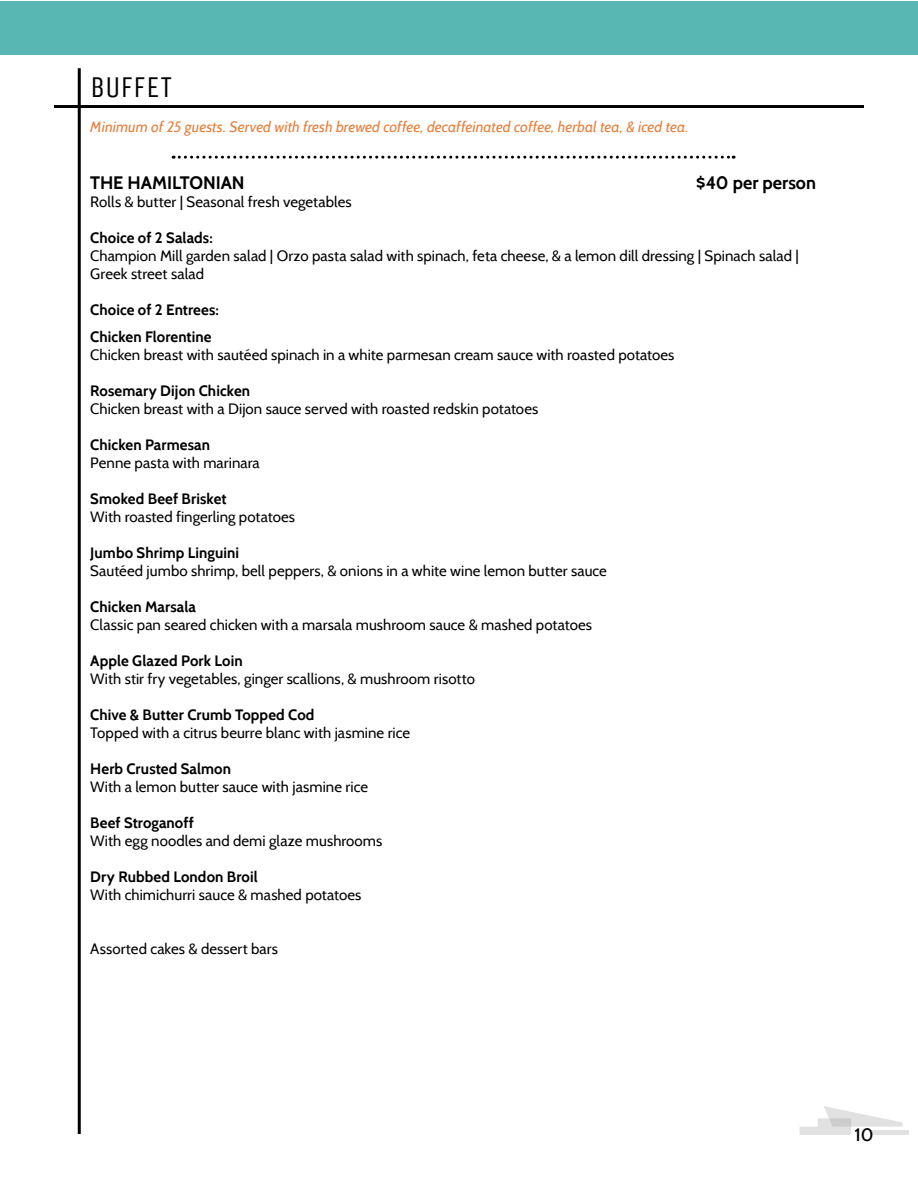
<style>
.page{position:relative;width:918px;height:1188px;background:#fff}
.page>*{position:absolute;margin:0;border:0;box-sizing:border-box;transform-origin:0 0}
.t1{font:30px "Unica One";letter-spacing:.01em;color:#000}
.t2{font:700 18px "Cabin";letter-spacing:-.005em;color:#000}
.t3{font:500 18px "Cabin";color:#000}
.t4{font:15px/18px "Cabin";letter-spacing:.005em;color:#000}
.t5{font:700 15px/27px "Cabin";letter-spacing:.005em;color:#000}
.t6{font:italic 15px "Cabin";letter-spacing:.005em;color:#e77e3a}
</style>
<div class="page">
<hr style="left:54px;top:105px;width:810px;height:3px;background:#000">
<hr style="left:78px;top:68px;width:3px;height:1066px;background:#000">
<div style="left:0;top:1px;width:918px;height:54px;background:#59b7b3"></div>
<svg style="left:173px;top:156px;width:561px;height:3px"></svg>
<svg style="left:800px;top:1106px;width:103px;height:29px"></svg>
<hr style="left:870px;top:1131px;width:38px;height:4px;background:#e1e1e1">
<h1 class="t1" style="left:90px;top:66px;width:83px">BUFFET</h1>
<p class="t6" style="left:90px;top:118px;width:600px">Minimum of 25 guests. Served with fresh brewed coffee, decaffeinated coffee, herbal tea, &amp; iced tea.</p>
<p class="t2" style="left:90px;top:172px;width:156px">THE HAMILTONIAN</p>
<p class="t2" style="left:696px;top:172px;width:121px">$40 per person</p>
<p class="t4" style="left:90px;top:193px;width:263px">Rolls &amp; butter | Seasonal fresh vegetables</p>
<p class="t5" style="left:90px;top:224px;width:124px">Choice of 2 Salads:</p>
<p class="t4" style="left:90px;top:247px;width:710px">Champion Mill garden salad | Orzo pasta salad with spinach, feta cheese, &amp; a lemon dill dressing | Spinach salad |<br>Greek street salad</p>
<p class="t5" style="left:90px;top:296px;width:130px">Choice of 2 Entrees:<br>Chicken Florentine</p>
<p class="t4" style="left:90px;top:346px;width:586px">Chicken breast with sautéed spinach in a white parmesan cream sauce with roasted potatoes</p>
<p class="t5" style="left:90px;top:377px;width:161px">Rosemary Dijon Chicken</p>
<p class="t4" style="left:90px;top:400px;width:450px">Chicken breast with a Dijon sauce served with roasted redskin potatoes</p>
<p class="t5" style="left:90px;top:431px;width:121px">Chicken Parmesan</p>
<p class="t4" style="left:90px;top:454px;width:171px">Penne pasta with marinara</p>
<p class="t5" style="left:90px;top:485px;width:138px">Smoked Beef Brisket</p>
<p class="t4" style="left:90px;top:508px;width:206px">With roasted fingerling potatoes</p>
<p class="t5" style="left:90px;top:539px;width:150px">Jumbo Shrimp Linguini</p>
<p class="t4" style="left:90px;top:562px;width:518px">Sautéed jumbo shrimp, bell peppers, &amp; onions in a white wine lemon butter sauce</p>
<p class="t5" style="left:90px;top:593px;width:107px">Chicken Marsala</p>
<p class="t4" style="left:90px;top:616px;width:503px">Classic pan seared chicken with a marsala mushroom sauce &amp; mashed potatoes</p>
<p class="t5" style="left:90px;top:647px;width:154px">Apple Glazed Pork Loin</p>
<p class="t4" style="left:90px;top:670px;width:386px">With stir fry vegetables, ginger scallions, &amp; mushroom risotto</p>
<p class="t5" style="left:90px;top:701px;width:226px">Chive &amp; Butter Crumb Topped Cod</p>
<p class="t4" style="left:90px;top:724px;width:321px">Topped with a citrus beurre blanc with jasmine rice</p>
<p class="t5" style="left:90px;top:755px;width:142px">Herb Crusted Salmon</p>
<p class="t4" style="left:90px;top:778px;width:279px">With a lemon butter sauce with jasmine rice</p>
<p class="t5" style="left:90px;top:809px;width:105px">Beef Stroganoff</p>
<p class="t4" style="left:90px;top:832px;width:294px">With egg noodles and demi glaze mushrooms</p>
<p class="t5" style="left:90px;top:863px;width:169px">Dry Rubbed London Broil</p>
<p class="t4" style="left:90px;top:886px;width:273px">With chimichurri sauce &amp; mashed potatoes</p>
<p class="t4" style="left:90px;top:940px;width:189px">Assorted cakes &amp; dessert bars</p>
<p class="t3" style="left:854px;top:1123px;width:21px">10</p>
</div>
